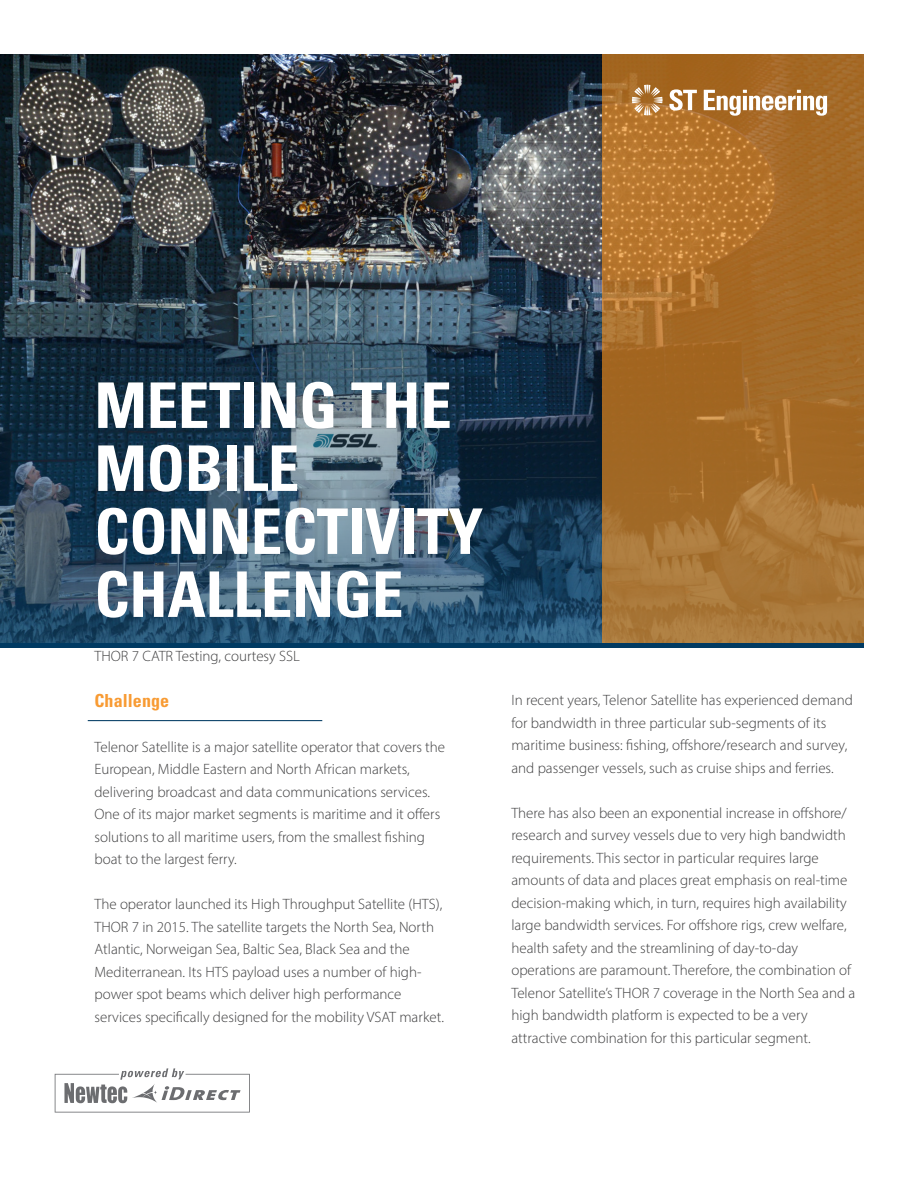
<style>
.page{position:relative;width:918px;height:1188px;background:#fff}
.page>*{position:absolute;margin:0;border:0;box-sizing:border-box;transform-origin:0 0}
.t1{font:700 condensed 63px/63px "Univers LT Std";letter-spacing:-.005em;color:#fff}
.t2{font:700 condensed 18px "Univers LT Std";letter-spacing:.005em;color:#f89b33}
.t3{font:300 15px/22.5px "Myriad Pro";color:#3e3e3f}
</style>
<div class="page">
<svg style="left:55px;top:1068px;width:195px;height:45px"></svg>
<img style="left:0;top:54px;width:603px;height:211px">
<svg style="left:0;top:265px;width:603px;height:379px;background:#2d4a5f"></svg>
<svg style="left:603px;top:54px;width:261px;height:590px;background:#a96f2c"></svg>
<hr style="left:0;top:644px;width:864px;height:4px;background:#003a62">
<svg style="left:632px;top:85px;width:31px;height:30px"></svg>
<svg style="left:669px;top:89px;width:28px;height:22px"></svg>
<svg style="left:704px;top:90px;width:123px;height:26px"></svg>
<hr style="left:88px;top:720px;width:234px;height:1px;background:#003a62">
<h1 class="t1" style="left:94px;top:374px;width:390px">MEETING THE<br>MOBILE<br>CONNECTIVITY<br>CHALLENGE</h1>
<p class="t3" style="left:94px;top:644px;width:207px">THOR 7 CATR Testing, courtesy SSL</p>
<p class="t2" style="left:94px;top:689px;width:76px">Challenge</p>
<p class="t3" style="left:94px;top:735px;width:352px">Telenor Satellite is a major satellite operator that covers the European, Middle Eastern and North African markets, delivering broadcast and data communications services.<br>One of its major market segments is maritime and it offers solutions to all maritime users, from the smallest fishing boat to the largest ferry.</p>
<p class="t3" style="left:94px;top:893px;width:351px">The operator launched its High Throughput Satellite (HTS), THOR 7 in 2015. The satellite targets the North Sea, North Atlantic, Norweigan Sea, Baltic Sea, Black Sea and the Mediterranean. Its HTS payload uses a number of high&shy;power spot beams which deliver high performance services specifically designed for the mobility VSAT market.</p>
<p class="t3" style="left:511px;top:689px;width:343px">In recent years, Telenor Satellite has experienced demand for bandwidth in three particular sub-segments of its maritime business: fishing, offshore/research and survey, and passenger vessels, such as cruise ships and ferries.</p>
<p class="t3" style="left:511px;top:801px;width:345px">There has also been an exponential increase in offshore/ research and survey vessels due to very high bandwidth requirements. This sector in particular requires large amounts of data and places great emphasis on real-time decision-making which, in turn, requires high availability large bandwidth services. For offshore rigs, crew welfare, health safety and the streamlining of day-to-day operations are paramount. Therefore, the combination of Telenor Satellite’s THOR 7 coverage in the North Sea and a high bandwidth platform is expected to be a very attractive combination for this particular segment.</p>
</div>
